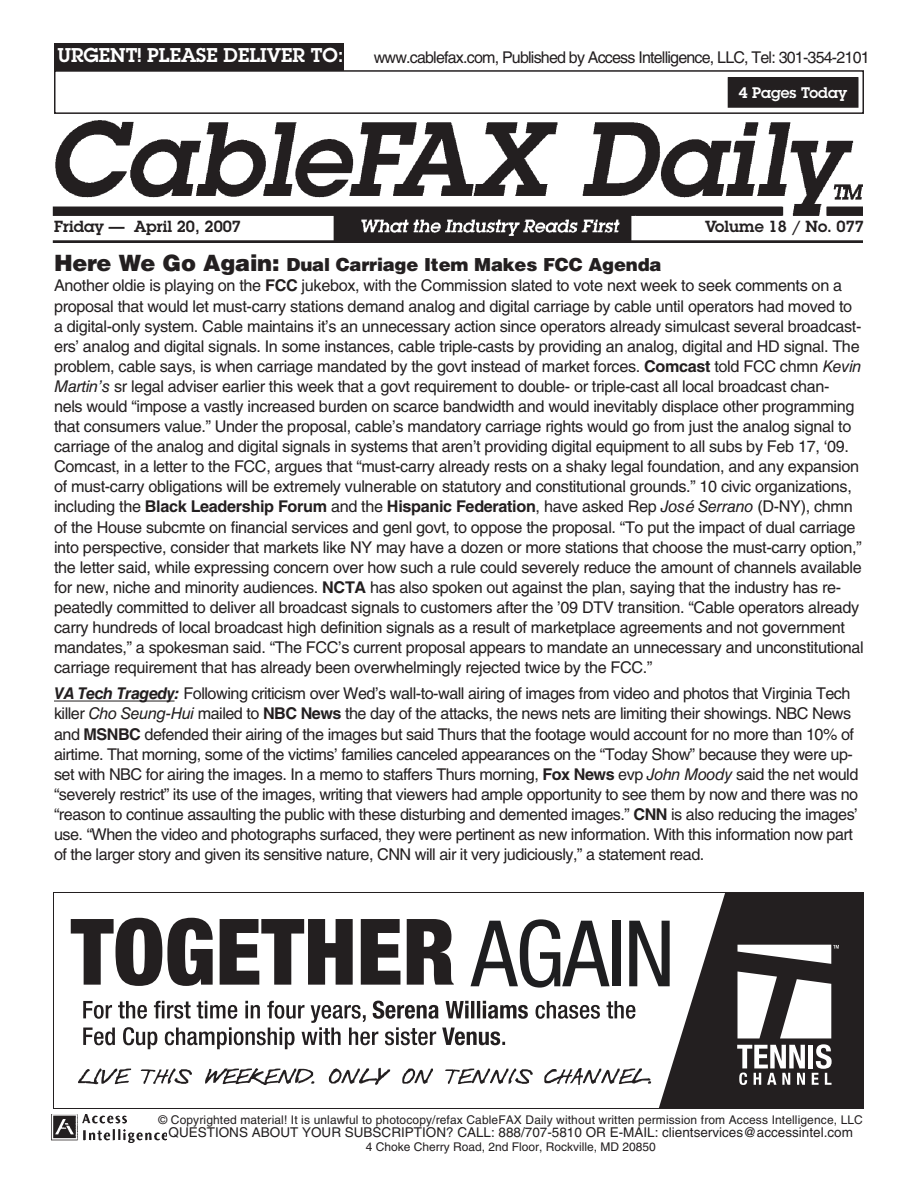
<style>
.page{position:relative;width:918px;height:1188px;background:#fff}
.page>*{position:absolute;margin:0;border:0;box-sizing:border-box;transform-origin:0 0}
.t1{font:600 19.5px "Lubalin Graph Std";color:#fff}
.t2{font:900 18px "Helvetica LT Std";letter-spacing:-.01em;color:#231f20}
.t3{font:16.2px/20.1px "Helvetica LT Std";letter-spacing:-.02em;color:#231f20}
.t4{font:16.2px "Helvetica LT Std";letter-spacing:-.05em;color:#231f20}
.t5{font:600 15.75px "Lubalin Graph Std";color:#231f20}
.t6{font:600 15px "Lubalin Graph Std";color:#fff}
.t7{font:13.5px "Helvetica LT Std";color:#231f20}
.t8{font:12px "Helvetica LT Std";letter-spacing:.01em;color:#231f20}
.s1{font-size:22.5px}
.s2{font-weight:700}
.s3{font-style:italic}
.s4{font-weight:700;font-style:italic}
</style>
<div class="page">
<img style="left:53px;top:121px;width:810px;height:122px">
<div style="left:54px;top:70px;width:810px;height:44px;border:2px solid #231f20"></div>
<div style="left:54px;top:43px;width:290px;height:28px;background:#231f20"></div>
<div style="left:728px;top:78px;width:130px;height:29px;background:#231f20"></div>
<div style="left:728px;top:77px;width:131px;height:31px;border:2px solid #231f20"></div>
<img style="left:52px;top:1114px;width:115px;height:29px">
<svg style="left:658px;top:894px;width:204px;height:213px;fill:#231f20"></svg>
<svg style="left:71px;top:918px;width:142px;height:68px"></svg>
<svg style="left:220px;top:919px;width:133px;height:66px"></svg>
<svg style="left:361px;top:919px;width:39px;height:66px"></svg>
<svg style="left:407px;top:919px;width:47px;height:66px"></svg>
<svg style="left:738px;top:971px;width:93px;height:67px"></svg>
<div style="left:808px;top:1045px;width:5px;height:23px;background:#fff"></div>
<svg style="left:737px;top:1045px;width:68px;height:40px"></svg>
<svg style="left:812px;top:1044px;width:20px;height:41px"></svg>
<svg style="left:738px;top:945px;width:101px;height:19px"></svg>
<svg style="left:536px;top:1001px;width:64px;height:18px"></svg>
<svg style="left:607px;top:1001px;width:28px;height:18px"></svg>
<svg style="left:83px;top:1001px;width:445px;height:48px"></svg>
<svg style="left:471px;top:919px;width:139px;height:69px"></svg>
<div style="left:612px;top:921px;width:8px;height:65px;background:#1e1e20"></div>
<svg style="left:629px;top:921px;width:41px;height:65px"></svg>
<svg style="left:78px;top:1069px;width:53px;height:15px"></svg>
<svg style="left:141px;top:1069px;width:51px;height:15px"></svg>
<svg style="left:205px;top:1068px;width:109px;height:17px"></svg>
<svg style="left:329px;top:1068px;width:61px;height:17px"></svg>
<svg style="left:402px;top:1069px;width:31px;height:15px"></svg>
<svg style="left:445px;top:1069px;width:88px;height:15px"></svg>
<svg style="left:544px;top:1068px;width:107px;height:17px"></svg>
<div style="left:53px;top:892px;width:811px;height:217px;border:1px solid #231f20"></div>
<hr style="left:54px;top:701px;width:121px;height:1px;background:#231f20">
<p class="t1" style="left:57px;top:48px;width:288px">URGENT! PLEASE DELIVER TO:</p>
<p class="t4" style="left:374px;top:52px;width:497px">www.cablefax.com, Published by Access Intelligence, LLC, Tel: 301-354-2101</p>
<p class="t6" style="left:739px;top:87px;width:110px">4 Pages Today</p>
<p class="t5" style="left:54px;top:220px;width:189px">Friday — April 20, 2007</p>
<p class="t5" style="left:705px;top:220px;width:160px">Volume 18 / No. 077</p>
<p class="t2" style="left:54px;top:258px;width:609px"><span class="s1">Here We Go Again:</span> Dual Carriage Item Makes FCC Agenda</p>
<p class="t3" style="left:54px;top:277px;width:811px">Another oldie is playing on the <span class="s2">FCC</span> jukebox, with the Commission slated to vote next week to seek comments on a proposal that would let must-carry stations demand analog and digital carriage by cable until operators had moved to a digital-only system. Cable maintains it’s an unnecessary action since operators already simulcast several broadcast&shy;ers’ analog and digital signals. In some instances, cable triple-casts by providing an analog, digital and HD signal. The problem, cable says, is when carriage mandated by the govt instead of market forces. <span class="s2">Comcast</span> told FCC chmn <span class="s3">Kevin Martin’s</span> sr legal adviser earlier this week that a govt requirement to double- or triple-cast all local broadcast chan-<br>nels would “impose a vastly increased burden on scarce bandwidth and would inevitably displace other programming that consumers value.” Under the proposal, cable’s mandatory carriage rights would go from just the analog signal to carriage of the analog and digital signals in systems that aren’t providing digital equipment to all subs by Feb 17, ‘09.<br>Comcast, in a letter to the FCC, argues that “must-carry already rests on a shaky legal foundation, and any expansion of must-carry obligations will be extremely vulnerable on statutory and constitutional grounds.” 10 civic organizations, including the <span class="s2">Black Leadership Forum</span> and the <span class="s2">Hispanic Federation</span>, have asked Rep <span class="s3">José Serrano</span> (D-NY), chmn of the House subcmte on financial services and genl govt, to oppose the proposal. “To put the impact of dual carriage into perspective, consider that markets like NY may have a dozen or more stations that choose the must-carry option,” the letter said, while expressing concern over how such a rule could severely reduce the amount of channels available for new, niche and minority audiences. <span class="s2">NCTA</span> has also spoken out against the plan, saying that the industry has re&shy;peatedly committed to deliver all broadcast signals to customers after the ’09 DTV transition. “Cable operators already carry hundreds of local broadcast high definition signals as a result of marketplace agreements and not government mandates,” a spokesman said. “The FCC’s current proposal appears to mandate an unnecessary and unconstitutional carriage requirement that has already been overwhelmingly rejected twice by the FCC.”</p>
<p class="t3" style="left:54px;top:685px;width:806px"><span class="s4">VA Tech Tragedy:</span> Following criticism over Wed’s wall-to-wall airing of images from video and photos that Virginia Tech killer <span class="s3">Cho Seung-Hui</span> mailed to <span class="s2">NBC News</span> the day of the attacks, the news nets are limiting their showings. NBC News and <span class="s2">MSNBC</span> defended their airing of the images but said Thurs that the footage would account for no more than 10% of airtime. That morning, some of the victims’ families canceled appearances on the “Today Show” because they were up&shy;set with NBC for airing the images. In a memo to staffers Thurs morning, <span class="s2">Fox News</span> evp <span class="s3">John Moody</span> said the net would “severely restrict” its use of the images, writing that viewers had ample opportunity to see them by now and there was no “reason to continue assaulting the public with these disturbing and demented images.” <span class="s2">CNN</span> is also reducing the images’ use. “When the video and photographs surfaced, they were pertinent as new information. With this information now part of the larger story and given its sensitive nature, CNN will air it very judiciously,” a statement read.</p>
<p class="t8" style="left:159px;top:1115px;width:706px">© Copyrighted material! It is unlawful to photocopy/refax CableFAX Daily without written permission from Access Intelligence, LLC</p>
<p class="t7" style="left:169px;top:1128px;width:686px">QUESTIONS ABOUT YOUR SUBSCRIPTION? CALL: 888/707-5810 OR E-MAIL: clientservices@accessintel.com</p>
<p class="t8" style="left:366px;top:1142px;width:292px">4 Choke Cherry Road, 2nd Floor, Rockville, MD 20850</p>
</div>
